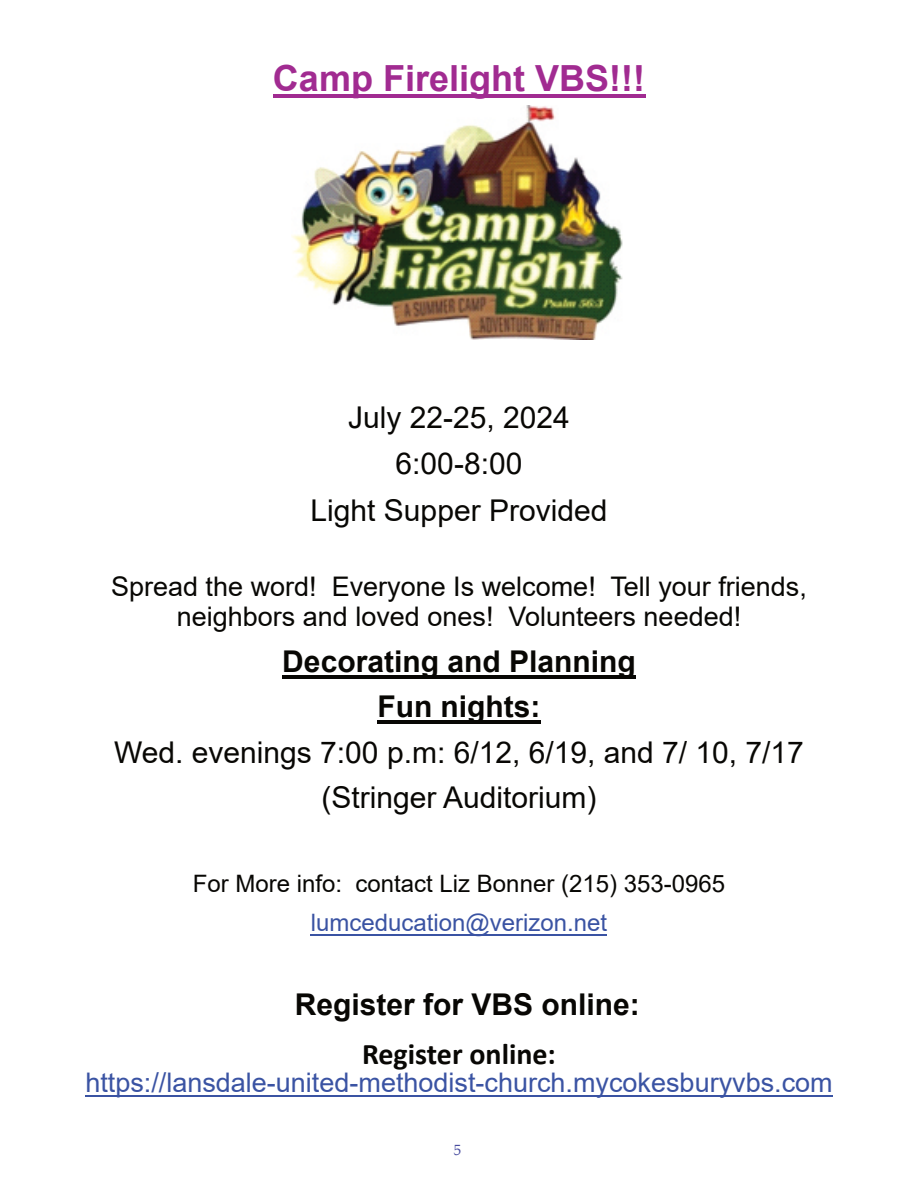
<style>
.page{position:relative;width:918px;height:1188px;background:#fff}
.page>*{position:absolute;margin:0;border:0;box-sizing:border-box;transform-origin:0 0}
.t1{font:700 36px "Arial";color:#a12b91}
.t2{font:30px/46.5px "Arial";color:#080704;text-align:center}
.t3{font:700 30px/45.5px "Arial";color:#080704;text-align:center}
.t4{font:700 30px "Calibri";color:#080704}
.t5{font:27px/30.2px "Arial";color:#080704;text-align:center}
.t6{font:27px "Arial";color:#3a53a3}
.t7{font:24px "Arial";color:#080704}
.t8{font:24px "Arial";color:#3a53a3}
.t9{font:14.7px "Book Antiqua";color:#474b9f}
</style>
<div class="page">
<hr style="left:273px;top:94px;width:372px;height:4px;background:#a12b91">
<hr style="left:282px;top:675px;width:354px;height:3px;background:#080704">
<hr style="left:377px;top:720px;width:164px;height:4px;background:#080704">
<hr style="left:311px;top:934px;width:296px;height:1px;background:#3a53a3">
<hr style="left:85px;top:1095px;width:748px;height:2px;background:#3a53a3">
<img style="left:292px;top:106px;width:331px;height:233px">
<p class="t1" style="left:273px;top:64px;width:374px">Camp Firelight VBS!!!</p>
<p class="t2" style="left:311px;top:397px;width:298px">July 22-25, 2024<br>6:00-8:00<br>Light Supper Provided</p>
<p class="t5" style="left:111px;top:574px;width:697px">Spread the word! Everyone Is welcome! Tell your friends, neighbors and loved ones! Volunteers needed!</p>
<p class="t3" style="left:282px;top:641px;width:355px">Decorating and Planning<br>Fun nights:</p>
<p class="t2" style="left:114px;top:732px;width:691px;line-height:45.5px">Wed. evenings 7:00 p.m: 6/12, 6/19, and 7/ 10, 7/17 (Stringer Auditorium)</p>
<p class="t7" style="left:193px;top:875px;width:534px">For More info: contact Liz Bonner (215) 353-0965</p>
<p class="t8" style="left:311px;top:914px;width:298px">lumceducation@verizon.net</p>
<p class="t3" style="left:295px;top:985px;width:347px">Register for VBS online:</p>
<p class="t4" style="left:362px;top:1041px;width:195px">Register online:</p>
<p class="t6" style="left:85px;top:1072px;width:749px">https://lansdale-united-methodist-church.mycokesburyvbs.com</p>
<p class="t9" style="left:454px;top:1145px;width:9px">5</p>
</div>
